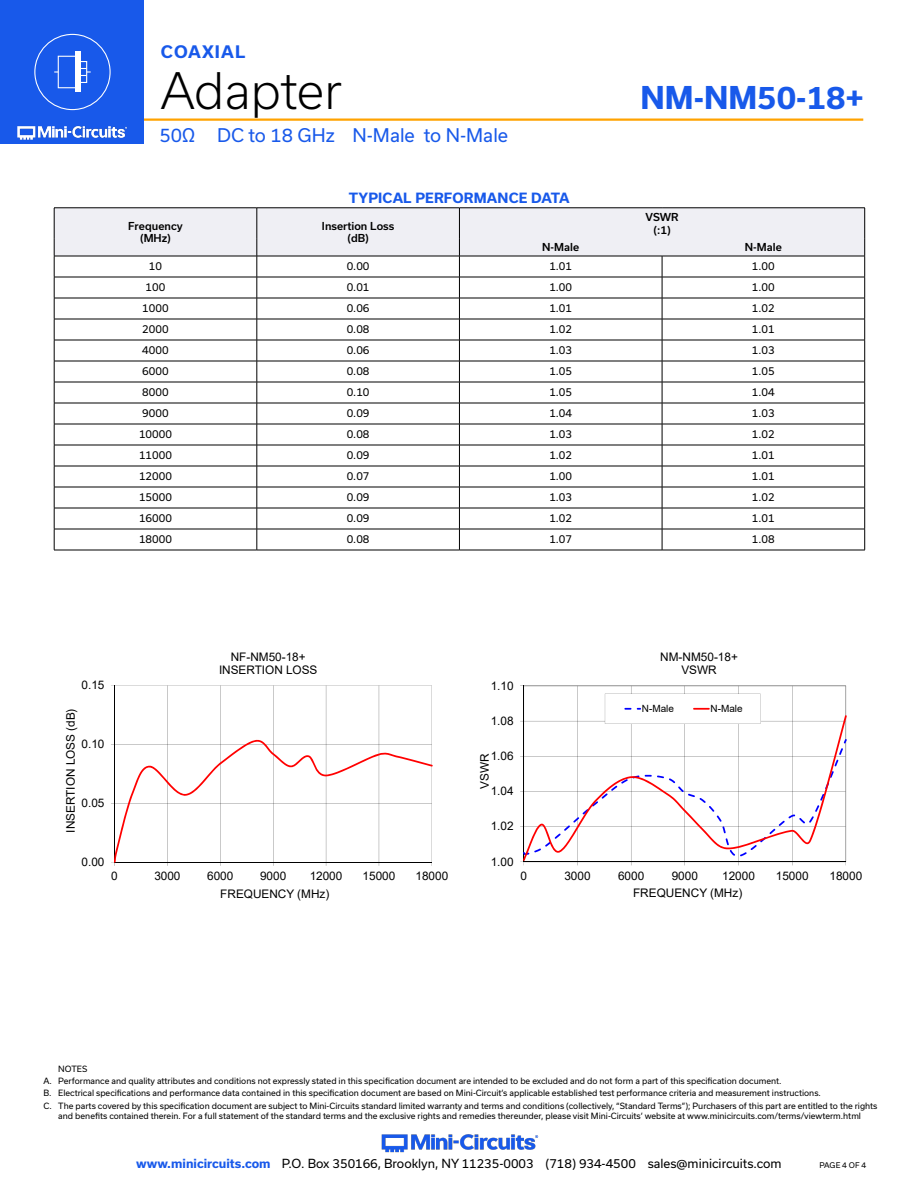
<style>
.page{position:relative;width:918px;height:1188px;background:#fff}
.page>*{position:absolute;margin:0;border:0;box-sizing:border-box;transform-origin:0 0}
.t1{font:300 48px "Usual";letter-spacing:-.005em;color:#000}
.t2{font:700 30px "Usual";color:#1859ea}
.t3{font:18px "Usual";color:#1859ea}
.t4{font:700 16.5px "Usual";letter-spacing:.065em;color:#1859ea}
.Blue_Headers{font:700 13.5px "Usual";letter-spacing:.015em;color:#1859ea}
.t5{font:12px "Usual";color:#000}
.t6{font:11.85px/13.5px "Arial";color:#000;text-align:center}
.Table_Body_Center{font:10.5px "Usual";color:#000}
.Table_Header_Center{font:500 10.5px "Usual";color:#000}
.t7{font:9.9px "Arial";color:#000}
.t8{font:8.25px/12.1px "Usual";color:#000}
.t9{font:7.5px "Usual";color:#000}
.s1{font-weight:700;color:#1859ea}
</style>
<div class="page">
<hr style="left:130px;top:118px;width:733px;height:3px;background:#ffa300">
<div style="left:0;top:0;width:144px;height:144px;background:#1859ea"></div>
<img style="left:17px;top:120px;width:128px;height:20px">
<div style="left:34px;top:34px;width:77px;height:76px;border:1px solid #fff;border-radius:50%"></div>
<div style="left:58px;top:56px;width:20px;height:32px;border:1px solid #fff"></div>
<div style="left:79px;top:61px;width:8px;height:22px;border:1px solid #fff"></div>
<div style="left:75px;top:52px;width:6px;height:40px;background:#fff"></div>
<svg style="left:81px;top:68px;width:10px;height:8px"></svg>
<img style="left:381px;top:1134px;width:158px;height:19px">
<svg style="left:54px;top:208px;width:811px;height:342px"></svg>
<hr style="left:54px;top:550px;width:203px;height:1px;background:#000">
<hr style="left:257px;top:550px;width:202px;height:1px;background:#000">
<hr style="left:459px;top:550px;width:203px;height:1px;background:#000">
<hr style="left:662px;top:550px;width:203px;height:1px;background:#000">
<hr style="left:114px;top:685px;width:318px;height:1px;background:#000">
<hr style="left:167px;top:686px;width:1px;height:176px;background:#000">
<hr style="left:220px;top:686px;width:1px;height:176px;background:#000">
<hr style="left:273px;top:686px;width:1px;height:176px;background:#000">
<hr style="left:326px;top:686px;width:1px;height:176px;background:#000">
<hr style="left:379px;top:686px;width:1px;height:176px;background:#000">
<hr style="left:432px;top:686px;width:1px;height:176px;background:#000">
<hr style="left:114px;top:686px;width:1px;height:176px;background:#000">
<svg style="left:111px;top:739px;width:322px;height:127px"></svg>
<hr style="left:846px;top:686px;width:1px;height:176px;background:#000">
<svg style="left:523px;top:686px;width:323px;height:176px"></svg>
<hr style="left:524px;top:686px;width:1px;height:176px;background:#000">
<hr style="left:524px;top:862px;width:322px;height:1px;background:#000">
<svg style="left:524px;top:715px;width:322px;height:146px"></svg>
<svg style="left:605px;top:694px;width:155px;height:30px"></svg>
<h3 class="t4" style="left:161px;top:42px;width:86px">COAXIAL</h3>
<h1 class="t1" style="left:161px;top:63px;width:183px">Adapter</h1>
<h3 class="t3" style="left:159px;top:125px;width:350px">50Ω DC to 18 GHz N-Male to N-Male</h3>
<p class="Blue_Headers" style="left:349px;top:190px;width:222px">TYPICAL PERFORMANCE DATA</p>
<h2 class="t2" style="left:641px;top:80px;width:225px">NM-NM50-18+</h2>
<p class="Table_Header_Center" style="left:128px;top:220px;width:56px">Frequency</p>
<p class="Table_Header_Center" style="left:140px;top:232px;width:33px">(MHz)</p>
<p class="Table_Header_Center" style="left:322px;top:220px;width:74px">Insertion Loss</p>
<p class="Table_Header_Center" style="left:347px;top:232px;width:23px">(dB)</p>
<p class="Table_Header_Center" style="left:645px;top:211px;width:35px">VSWR</p>
<p class="Table_Header_Center" style="left:653px;top:224px;width:19px">(:1)</p>
<p class="Table_Header_Center" style="left:542px;top:241px;width:38px">N-Male</p>
<p class="Table_Header_Center" style="left:745px;top:241px;width:38px">N-Male</p>
<p class="Table_Body_Center" style="left:149px;top:260px;width:15px">10</p>
<p class="Table_Body_Center" style="left:347px;top:260px;width:24px">0.00</p>
<p class="Table_Body_Center" style="left:549px;top:260px;width:24px">1.01</p>
<p class="Table_Body_Center" style="left:752px;top:260px;width:24px">1.00</p>
<p class="Table_Body_Center" style="left:146px;top:281px;width:21px">100</p>
<p class="Table_Body_Center" style="left:347px;top:281px;width:24px">0.01</p>
<p class="Table_Body_Center" style="left:549px;top:281px;width:24px">1.00</p>
<p class="Table_Body_Center" style="left:752px;top:281px;width:24px">1.00</p>
<p class="Table_Body_Center" style="left:142px;top:302px;width:28px">1000</p>
<p class="Table_Body_Center" style="left:347px;top:302px;width:24px">0.06</p>
<p class="Table_Body_Center" style="left:549px;top:302px;width:24px">1.01</p>
<p class="Table_Body_Center" style="left:752px;top:302px;width:24px">1.02</p>
<p class="Table_Body_Center" style="left:142px;top:323px;width:28px">2000</p>
<p class="Table_Body_Center" style="left:347px;top:323px;width:24px">0.08</p>
<p class="Table_Body_Center" style="left:549px;top:323px;width:24px">1.02</p>
<p class="Table_Body_Center" style="left:752px;top:323px;width:24px">1.01</p>
<p class="Table_Body_Center" style="left:142px;top:344px;width:28px">4000</p>
<p class="Table_Body_Center" style="left:347px;top:344px;width:24px">0.06</p>
<p class="Table_Body_Center" style="left:549px;top:344px;width:24px">1.03</p>
<p class="Table_Body_Center" style="left:752px;top:344px;width:24px">1.03</p>
<p class="Table_Body_Center" style="left:142px;top:365px;width:28px">6000</p>
<p class="Table_Body_Center" style="left:347px;top:365px;width:24px">0.08</p>
<p class="Table_Body_Center" style="left:549px;top:365px;width:24px">1.05</p>
<p class="Table_Body_Center" style="left:752px;top:365px;width:24px">1.05</p>
<p class="Table_Body_Center" style="left:142px;top:386px;width:28px">8000</p>
<p class="Table_Body_Center" style="left:347px;top:386px;width:24px">0.10</p>
<p class="Table_Body_Center" style="left:549px;top:386px;width:24px">1.05</p>
<p class="Table_Body_Center" style="left:752px;top:386px;width:24px">1.04</p>
<p class="Table_Body_Center" style="left:142px;top:407px;width:28px">9000</p>
<p class="Table_Body_Center" style="left:347px;top:407px;width:24px">0.09</p>
<p class="Table_Body_Center" style="left:549px;top:407px;width:24px">1.04</p>
<p class="Table_Body_Center" style="left:752px;top:407px;width:24px">1.03</p>
<p class="Table_Body_Center" style="left:139px;top:428px;width:34px">10000</p>
<p class="Table_Body_Center" style="left:347px;top:428px;width:24px">0.08</p>
<p class="Table_Body_Center" style="left:549px;top:428px;width:24px">1.03</p>
<p class="Table_Body_Center" style="left:752px;top:428px;width:24px">1.02</p>
<p class="Table_Body_Center" style="left:139px;top:449px;width:34px">11000</p>
<p class="Table_Body_Center" style="left:347px;top:449px;width:24px">0.09</p>
<p class="Table_Body_Center" style="left:549px;top:449px;width:24px">1.02</p>
<p class="Table_Body_Center" style="left:752px;top:449px;width:24px">1.01</p>
<p class="Table_Body_Center" style="left:139px;top:470px;width:34px">12000</p>
<p class="Table_Body_Center" style="left:347px;top:470px;width:24px">0.07</p>
<p class="Table_Body_Center" style="left:549px;top:470px;width:24px">1.00</p>
<p class="Table_Body_Center" style="left:752px;top:470px;width:24px">1.01</p>
<p class="Table_Body_Center" style="left:139px;top:491px;width:34px">15000</p>
<p class="Table_Body_Center" style="left:347px;top:491px;width:24px">0.09</p>
<p class="Table_Body_Center" style="left:549px;top:491px;width:24px">1.03</p>
<p class="Table_Body_Center" style="left:752px;top:491px;width:24px">1.02</p>
<p class="Table_Body_Center" style="left:139px;top:512px;width:34px">16000</p>
<p class="Table_Body_Center" style="left:347px;top:512px;width:24px">0.09</p>
<p class="Table_Body_Center" style="left:549px;top:512px;width:24px">1.02</p>
<p class="Table_Body_Center" style="left:752px;top:512px;width:24px">1.01</p>
<p class="Table_Body_Center" style="left:139px;top:533px;width:34px">18000</p>
<p class="Table_Body_Center" style="left:347px;top:533px;width:24px">0.08</p>
<p class="Table_Body_Center" style="left:549px;top:533px;width:24px">1.07</p>
<p class="Table_Body_Center" style="left:752px;top:533px;width:24px">1.08</p>
<p class="t6" style="left:82px;top:678px;width:24px">0.15</p>
<p class="t6" style="left:64px;top:833px;width:125px;rotate:-90deg">INSERTION LOSS (dB)</p>
<p class="t6" style="left:82px;top:737px;width:24px">0.10</p>
<p class="t6" style="left:82px;top:796px;width:24px">0.05</p>
<p class="t6" style="left:82px;top:855px;width:24px">0.00</p>
<p class="t6" style="left:219px;top:650px;width:100px">NF-NM50-18+<br>INSERTION LOSS</p>
<p class="t6" style="left:491px;top:679px;width:24px">1.10</p>
<p class="t6" style="left:491px;top:714px;width:24px">1.08</p>
<p class="t6" style="left:491px;top:749px;width:24px">1.06</p>
<p class="t6" style="left:478px;top:789px;width:37px;rotate:-90deg">VSWR</p>
<p class="t6" style="left:491px;top:784px;width:24px">1.04</p>
<p class="t6" style="left:491px;top:819px;width:24px">1.02</p>
<p class="t6" style="left:491px;top:855px;width:24px">1.00</p>
<p class="t6" style="left:660px;top:650px;width:79px">NM-NM50-18+<br>VSWR</p>
<p class="t7" style="left:642px;top:702px;width:34px">N-Male</p>
<p class="t7" style="left:711px;top:702px;width:34px">N-Male</p>
<p class="t6" style="left:111px;top:869px;width:8px">0</p>
<p class="t6" style="left:154px;top:869px;width:28px">3000</p>
<p class="t6" style="left:207px;top:869px;width:28px">6000</p>
<p class="t6" style="left:260px;top:869px;width:28px">9000</p>
<p class="t6" style="left:310px;top:869px;width:34px">12000</p>
<p class="t6" style="left:363px;top:869px;width:34px">15000</p>
<p class="t6" style="left:415px;top:869px;width:34px">18000</p>
<p class="t6" style="left:220px;top:887px;width:111px">FREQUENCY (MHz)</p>
<p class="t6" style="left:521px;top:869px;width:8px">0</p>
<p class="t6" style="left:564px;top:869px;width:28px">3000</p>
<p class="t6" style="left:618px;top:869px;width:28px">6000</p>
<p class="t6" style="left:672px;top:869px;width:28px">9000</p>
<p class="t6" style="left:722px;top:869px;width:34px">12000</p>
<p class="t6" style="left:776px;top:869px;width:34px">15000</p>
<p class="t6" style="left:830px;top:869px;width:34px">18000</p>
<p class="t6" style="left:633px;top:886px;width:111px">FREQUENCY (MHz)</p>
<p class="t8" style="left:44px;top:1063px;width:835px;text-indent:15px">NOTES<br>A. Performance and quality attributes and conditions not expressly stated in this specification document are intended to be excluded and do not form a part of this specification document.<br>B. Electrical specifications and performance data contained in this specification document are based on Mini-Circuit’s applicable established test performance criteria and measurement instructions.<br>C. The parts covered by this specification document are subject to Mini-Circuits standard limited warranty and terms and conditions (collectively, “Standard Terms”); Purchasers of this part are entitled to the rights</p>
<p class="t8" style="left:58px;top:1109px;width:804px">and benefits contained therein. For a full statement of the standard terms and the exclusive rights and remedies thereunder, please visit Mini-Circuits’ website at www.minicircuits.com/terms/viewterm.html</p>
<h3 class="t5" style="left:136px;top:1157px;width:647px"><span class="s1">www.minicircuits.com</span> P.O. Box 350166, Brooklyn, NY 11235-0003 (718) 934-4500 sales@minicircuits.com</h3>
<p class="t9" style="left:819px;top:1161px;width:48px">PAGE 4 OF 4</p>
</div>
